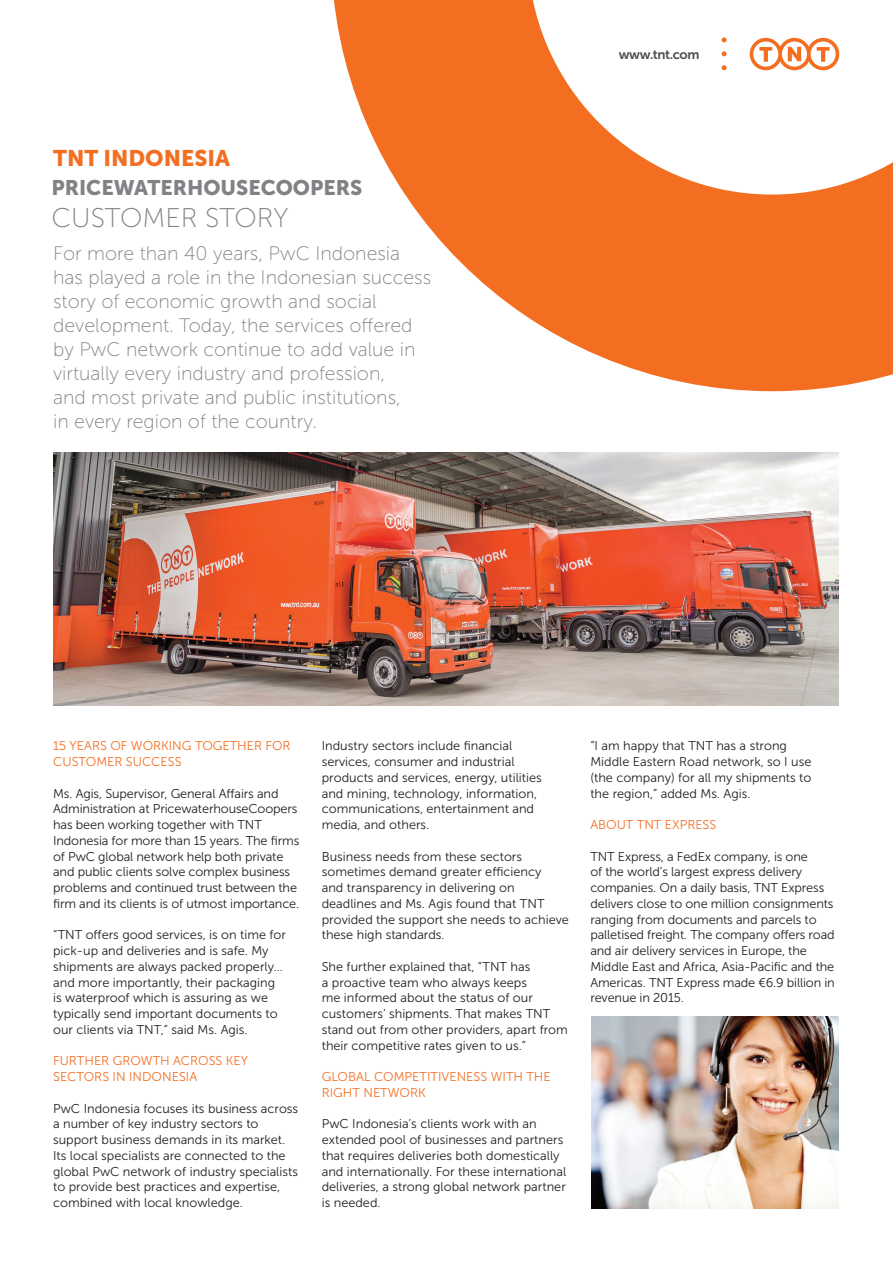
<style>
.page{position:relative;width:893px;height:1263px;background:#fff}
.page>*{position:absolute;margin:0;border:0;box-sizing:border-box;transform-origin:0 0}
.t1{font:27px "Museo Sans 100";color:#808285}
.t2{font:22.5px "Museo Sans 900";color:#f36e21}
.t3{font:21px "Museo Sans 900";color:#808285}
.t4{font:19.5px/24px "Museo Sans 100";color:#808285}
.t5{font:13.2px "Museo Sans 700";letter-spacing:-.03em;color:#4b4c4d}
.t6{font:12.75px/15.8px "Museo Sans 300";color:#231f20}
.t7{font:12.75px/15.8px "Museo Sans 300";color:#f36e21}
</style>
<div class="page">
<svg style="left:334px;top:0;width:559px;height:392px;fill:#f36e21"></svg>
<img style="left:54px;top:452px;width:785px;height:254px">
<img style="left:591px;top:1016px;width:248px;height:193px">
<h2 class="t2" style="left:53px;top:145px;width:178px">TNT IN DON ESIA</h2>
<h3 class="t3" style="left:51px;top:176px;width:311px">PRICEWATERHOUSECOOPERS</h3>
<h1 class="t1" style="left:51px;top:204px;width:238px">CUSTOMER STORY</h1>
<p class="t4" style="left:53px;top:241px;width:380px">For more than 40 years, PwC Indonesia has played a role in the Indonesian success story of economic growth and social development. Today, the services offered by PwC network continue to add value in virtually every industry and profession,<br>and most private and public institutions,<br>in every region of the country.</p>
<p class="t5" style="left:619px;top:47px;width:82px">www.tnt.com</p>
<p class="t7" style="left:53px;top:738px;width:239px">15 YEARS OF WORKING TOGETHER FOR<br>CUSTOMER SUCCESS</p>
<p class="t6" style="left:53px;top:785px;width:248px">Ms. Agis, Supervisor, General Affairs and Administration at PricewaterhouseCoopers has been working together with TNT Indonesia for more than 15 years. The firms of PwC global network help both private and public clients solve complex business problems and continued trust between the firm and its clients is of utmost importance.</p>
<p class="t6" style="left:53px;top:927px;width:234px">“TNT offers good services, is on time for pick-up and deliveries and is safe. My shipments are always packed properly… and more importantly, their packaging is waterproof which is assuring as we typically send important documents to our clients via TNT,” said Ms. Agis.</p>
<p class="t7" style="left:53px;top:1053px;width:197px">FURTHER GROWTH ACROSS KEY<br>SECTORS IN INDONESIA</p>
<p class="t6" style="left:53px;top:1100px;width:247px">PwC Indonesia focuses its business across a number of key industry sectors to support business demands in its market.<br>Its local specialists are connected to the global PwC network of industry specialists to provide best practices and expertise, combined with local knowledge.</p>
<p class="t6" style="left:322px;top:738px;width:221px">Industry sectors include financial services, consumer and industrial products and services, energy, utilities and mining, technology, information, communications, entertainment and media, and others.</p>
<p class="t6" style="left:322px;top:848px;width:249px">Business needs from these sectors sometimes demand greater efficiency<br>and transparency in delivering on deadlines and Ms. Agis found that TNT provided the support she needs to achieve these high standards.</p>
<p class="t6" style="left:322px;top:959px;width:248px">She further explained that, “TNT has<br>a proactive team who always keeps<br>me informed about the status of our customers’ shipments. That makes TNT stand out from other providers, apart from their competitive rates given to us.”</p>
<p class="t7" style="left:322px;top:1069px;width:231px">GLOBAL COMPETITIVENESS WITH THE<br>RIGHT NETWORK</p>
<p class="t6" style="left:322px;top:1116px;width:246px">PwC Indonesia’s clients work with an extended pool of businesses and partners that requires deliveries both domestically and internationally. For these international deliveries, a strong global network partner is needed.</p>
<p class="t6" style="left:590px;top:738px;width:223px">“I am happy that TNT has a strong Middle Eastern Road network, so I use (the company) for all my shipments to the region,” added Ms. Agis.</p>
<p class="t7" style="left:590px;top:817px;width:18px">About</p>
<p class="t7" style="left:637px;top:817px;width:51px">TNT Express</p>
<p class="t6" style="left:590px;top:848px;width:246px">TNT Express, a FedEx company, is one<br>of the world’s largest express delivery companies. On a daily basis, TNT Express delivers close to one million consignments ranging from documents and parcels to palletised freight. The company offers road and air delivery services in Europe, the Middle East and Africa, Asia-Pacific and the Americas. TNT Express made €6.9 billion in revenue in 2015.</p>
</div>
